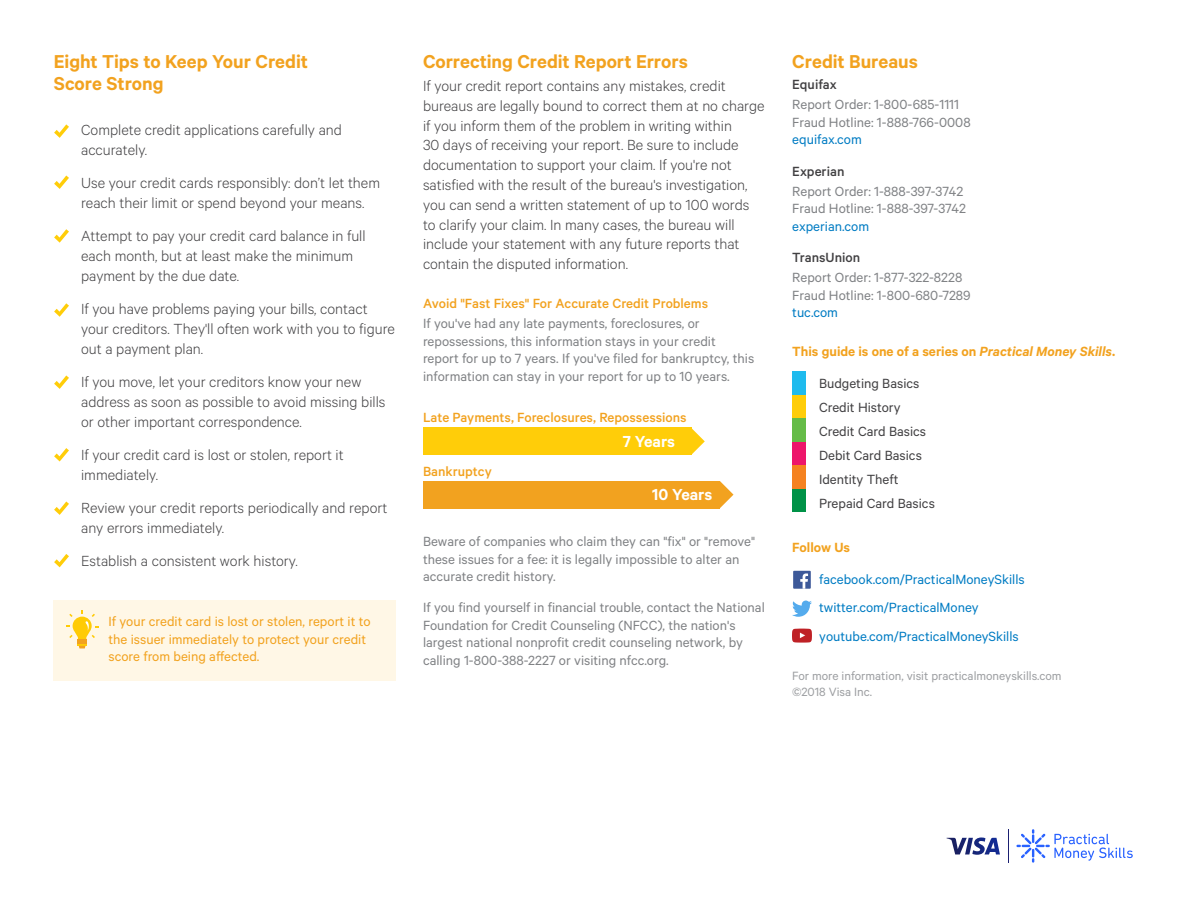
<style>
.page{position:relative;width:1188px;height:918px;background:#fff}
.page>*{position:absolute;margin:0;border:0;box-sizing:border-box;transform-origin:0 0}
.t1{font:600 21px/22.5px "Calibre";letter-spacing:-.005em;color:#f2a21f}
.t2{font:600 18px "Calibre";color:#fff}
.t3{font:300 16.5px/19.8px "Calibre";color:#414042}
.t4{font:15px/17.5px "Calibre";color:#808285}
.t5{font:15px/28.5px "Calibre";color:#007cc3}
.t6{font:15px/17.5px "Calibre";color:#f2a21f}
.t7{font:500 15px "Calibre";color:#f2a21f}
.t8{font:15px/24px "Calibre";color:#414042}
.t9{font:600 15px "Calibre";color:#f2a21f}
.t10{font:500 15px "Calibre";color:#414042}
.t11{font:13.5px/16.2px "Calibre";color:#9d9fa2}
.s1{font-style:italic}
</style>
<div class="page">
<div style="left:793px;top:571px;width:18px;height:18px;background:#3d5999"></div>
<svg style="left:800px;top:573px;width:8px;height:16px"></svg>
<div style="left:792px;top:395px;width:14px;height:24px;background:#ffcd09"></div>
<div style="left:792px;top:419px;width:14px;height:23px;background:#65bc47"></div>
<div style="left:792px;top:442px;width:14px;height:23px;background:#ed166b"></div>
<div style="left:792px;top:489px;width:14px;height:23px;background:#009247"></div>
<div style="left:792px;top:465px;width:14px;height:24px;background:#f58220"></div>
<div style="left:792px;top:372px;width:14px;height:23px;background:#1fbbee"></div>
<svg style="left:792px;top:601px;width:20px;height:16px"></svg>
<svg style="left:792px;top:629px;width:20px;height:14px"></svg>
<svg style="left:54px;top:124px;width:15px;height:14px"></svg>
<svg style="left:54px;top:176px;width:15px;height:13px"></svg>
<svg style="left:54px;top:229px;width:15px;height:14px"></svg>
<svg style="left:54px;top:303px;width:15px;height:14px"></svg>
<svg style="left:54px;top:375px;width:15px;height:14px"></svg>
<svg style="left:54px;top:448px;width:15px;height:14px"></svg>
<svg style="left:54px;top:501px;width:15px;height:14px"></svg>
<svg style="left:54px;top:554px;width:15px;height:13px"></svg>
<div style="left:423px;top:428px;width:268px;height:27px;background:#ffcd09"></div>
<div style="left:423px;top:481px;width:297px;height:27px;background:#f2a21f"></div>
<svg style="left:691px;top:428px;width:14px;height:27px"></svg>
<svg style="left:720px;top:481px;width:14px;height:27px"></svg>
<div style="left:54px;top:600px;width:342px;height:80px;background:#fff7e6"></div>
<svg style="left:66px;top:610px;width:32px;height:38px"></svg>
<hr style="left:77px;top:639px;width:10px;height:4px;background:#f2a21f">
<svg style="left:1016px;top:829px;width:117px;height:34px"></svg>
<hr style="left:1008px;top:829px;width:1px;height:34px;background:#1a1f71">
<svg style="left:946px;top:837px;width:54px;height:18px"></svg>
<p class="t1" style="left:54px;top:49px;width:256px">Eight Tips to Keep Your Credit<br>Score Strong</p>
<p class="t3" style="left:81px;top:119px;width:262px">Complete credit applications carefully and accurately.</p>
<p class="t3" style="left:81px;top:172px;width:301px">Use your credit cards responsibly: don’t let them reach their limit or spend beyond your means.</p>
<p class="t3" style="left:81px;top:226px;width:286px">Attempt to pay your credit card balance in full each month, but at least make the minimum payment by the due date.</p>
<p class="t3" style="left:81px;top:298px;width:315px">If you have problems paying your bills, contact your creditors. They'll often work with you to figure out a payment plan.</p>
<p class="t3" style="left:81px;top:371px;width:306px">If you move, let your creditors know your new address as soon as possible to avoid missing bills or other important correspondence.</p>
<p class="t3" style="left:81px;top:444px;width:264px">If your credit card is lost or stolen, report it immediately.</p>
<p class="t3" style="left:81px;top:497px;width:308px">Review your credit reports periodically and report any errors immediately.</p>
<p class="t3" style="left:81px;top:550px;width:218px">Establish a consistent work history.</p>
<p class="t6" style="left:109px;top:612px;width:264px">If your credit card is lost or stolen, report it to the issuer immediately to protect your credit score from being affected.</p>
<p class="t1" style="left:423px;top:49px;width:266px">Correcting Credit Report Errors</p>
<p class="t3" style="left:423px;top:75px;width:343px">If your credit report contains any mistakes, credit bureaus are legally bound to correct them at no charge if you inform them of the problem in writing within<br>30 days of receiving your report. Be sure to include documentation to support your claim. If you're not satisfied with the result of the bureau's investigation, you can send a written statement of up to 100 words to clarify your claim. In many cases, the bureau will include your statement with any future reports that contain the disputed information.</p>
<p class="t7" style="left:423px;top:295px;width:287px">Avoid "Fast Fixes" For Accurate Credit Problems</p>
<p class="t4" style="left:423px;top:314px;width:333px">If you've had any late payments, foreclosures, or repossessions, this information stays in your credit report for up to 7 years. If you've filed for bankruptcy, this information can stay in your report for up to 10 years.</p>
<p class="t7" style="left:423px;top:409px;width:265px">Late Payments, Foreclosures, Repossessions</p>
<p class="t7" style="left:423px;top:463px;width:70px">Bankruptcy</p>
<p class="t2" style="left:623px;top:431px;width:54px">7 Years</p>
<p class="t2" style="left:652px;top:484px;width:62px">10 Years</p>
<p class="t4" style="left:423px;top:532px;width:334px">Beware of companies who claim they can "fix" or "remove" these issues for a fee: it is legally impossible to alter an accurate credit history.</p>
<p class="t4" style="left:423px;top:598px;width:343px">If you find yourself in financial trouble, contact the National Foundation for Credit Counseling (NFCC), the nation's largest national nonprofit credit counseling network, by calling 1-800-388-2227 or visiting nfcc.org.</p>
<p class="t1" style="left:792px;top:49px;width:127px">Credit Bureaus</p>
<p class="t10" style="left:792px;top:76px;width:46px">Equifax</p>
<p class="t4" style="left:792px;top:95px;width:180px">Report Order: 1-800-685-1111<br>Fraud Hotline: 1-888-766-0008</p>
<p class="t5" style="left:792px;top:125px;width:71px">equifax.com</p>
<p class="t10" style="left:792px;top:162px;width:54px">Experian</p>
<p class="t4" style="left:792px;top:182px;width:175px">Report Order: 1-888-397-3742<br>Fraud Hotline: 1-888-397-3742</p>
<p class="t5" style="left:792px;top:211px;width:78px">experian.com</p>
<p class="t10" style="left:792px;top:249px;width:69px">TransUnion</p>
<p class="t4" style="left:792px;top:268px;width:180px">Report Order: 1-877-322-8228<br>Fraud Hotline: 1-800-680-7289</p>
<p class="t5" style="left:792px;top:298px;width:47px">tuc.com</p>
<p class="t9" style="left:792px;top:343px;width:324px">This guide is one of a series on <span class="s1">Practical Money Skills</span>.</p>
<p class="t8" style="left:819px;top:370px;width:117px">Budgeting Basics<br>Credit History<br>Credit Card Basics<br>Debit Card Basics<br>Identity Theft<br>Prepaid Card Basics</p>
<p class="t9" style="left:792px;top:538px;width:59px">Follow Us</p>
<p class="t5" style="left:819px;top:564px;width:207px">facebook.com/PracticalMoneySkills twitter.com/PracticalMoney youtube.com/PracticalMoneySkills</p>
<p class="t11" style="left:792px;top:667px;width:271px">For more information, visit practicalmoneyskills.com ©2018 Visa Inc.</p>
</div>
